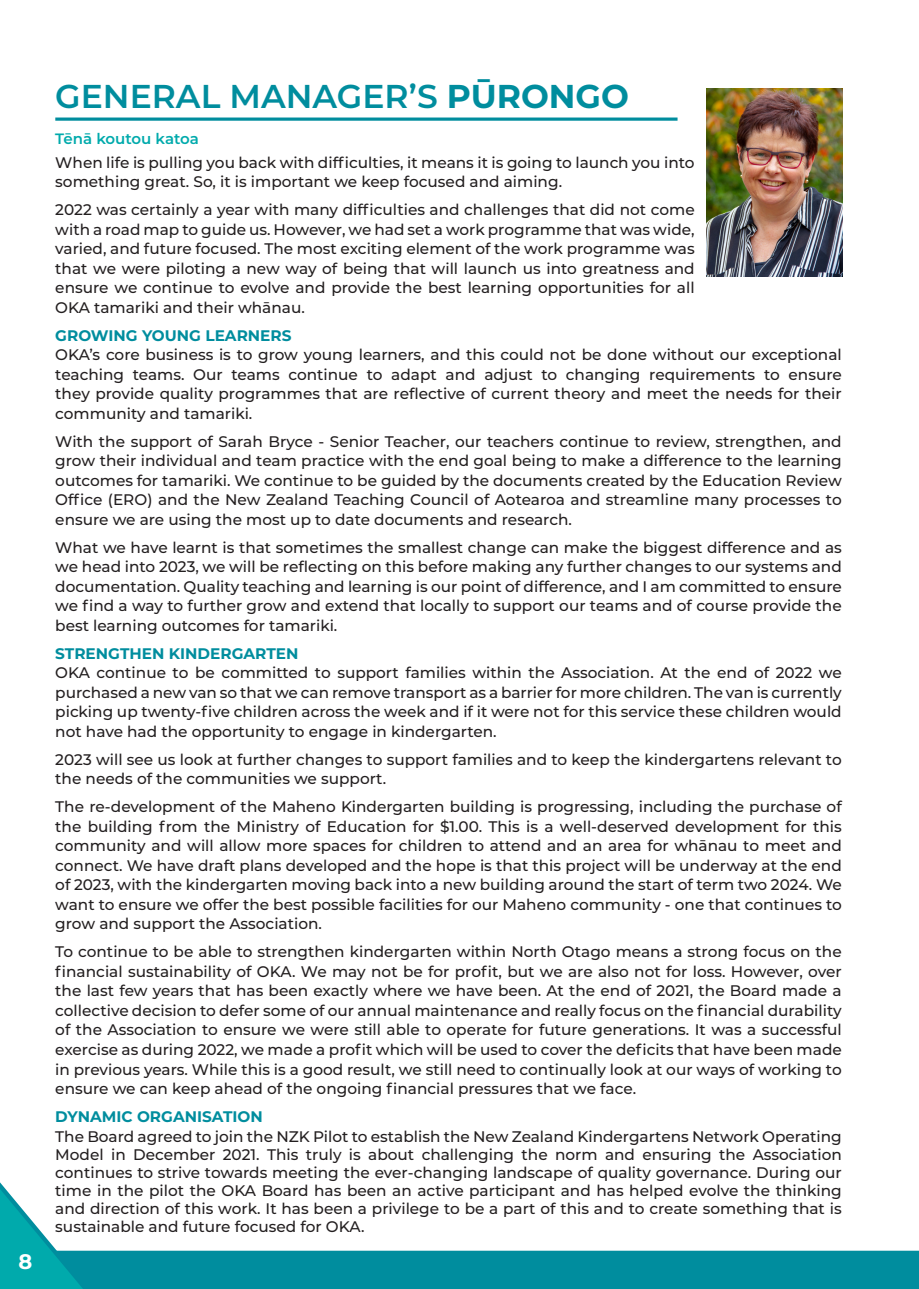
<style>
.page{position:relative;width:919px;height:1289px;background:#fff}
.page>*{position:absolute;margin:0;border:0;box-sizing:border-box;transform-origin:0 0}
.Title_7{font:600 33px "Montserrat";color:#008d9e}
.t1{font:700 21px "Montserrat";color:#fff}
.Body_Text{font:500 15.3px/19.5px "Montserrat";color:#231f20;text-align:justify}
.Body_Text-2{font:700 15.3px "Montserrat";color:#008d9e}
.Title_3{font:600 15px "Montserrat";letter-spacing:-.005em;color:#00aaac}
.s1{font-weight:700}
</style>
<div class="page">
<svg style="left:0;top:1182px;width:918px;height:106px"></svg>
<img style="left:706px;top:89px;width:136px;height:187px">
<svg style="left:55px;top:117px;width:622px;height:4px;background:#33a3b1"></svg>
<p class="t1" style="left:19px;top:1246px;width:15px">8</p>
<p class="Title_7" style="left:55px;top:73px;width:575px">GENERAL MANAGER’S <span class="s1">PŪRONGO</span></p>
<p class="Title_3" style="left:55px;top:128px;width:145px">Tēnā koutou katoa</p>
<p class="Body_Text" style="left:55px;top:152px;width:640px">When life is pulling you back with difficulties, it means it is going to launch you into something great. So, it is important we keep focused and aiming.</p>
<p class="Body_Text" style="left:55px;top:199px;width:641px">2022 was certainly a year with many difficulties and challenges that did not come with a road map to guide us. However, we had set a work programme that was wide, varied, and future focused. The most exciting element of the work programme was that we were piloting a new way of being that will launch us into greatness and ensure we continue to evolve and provide the best learning opportunities for all OKA tamariki and their whānau.</p>
<p class="Body_Text-2" style="left:55px;top:324px;width:238px">GROWING YOUNG LEARNERS</p>
<p class="Body_Text" style="left:55px;top:344px;width:788px">OKA’s core business is to grow young learners, and this could not be done without our exceptional teaching teams. Our teams continue to adapt and adjust to changing requirements to ensure they provide quality programmes that are reflective of current theory and meet the needs for their community and tamariki.</p>
<p class="Body_Text" style="left:55px;top:431px;width:788px">With the support of Sarah Bryce - Senior Teacher, our teachers continue to review, strengthen, and grow their individual and team practice with the end goal being to make a difference to the learning outcomes for tamariki. We continue to be guided by the documents created by the Education Review Office (ERO) and the New Zealand Teaching Council of Aotearoa and streamline many processes to ensure we are using the most up to date documents and research.</p>
<p class="Body_Text" style="left:55px;top:537px;width:788px">What we have learnt is that sometimes the smallest change can make the biggest difference and as we head into 2023, we will be reflecting on this before making any further changes to our systems and documentation. Quality teaching and learning is our point of difference, and I am committed to ensure we find a way to further grow and extend that locally to support our teams and of course provide the best learning outcomes for tamariki.</p>
<p class="Body_Text-2" style="left:55px;top:642px;width:245px">STRENGTHEN KINDERGARTEN</p>
<p class="Body_Text" style="left:55px;top:662px;width:788px">OKA continue to be committed to support families within the Association. At the end of 2022 we purchased a new van so that we can remove transport as a barrier for more children. The van is currently picking up twenty-five children across the week and if it were not for this service these children would not have had the opportunity to engage in kindergarten.</p>
<p class="Body_Text" style="left:55px;top:749px;width:787px">2023 will see us look at further changes to support families and to keep the kindergartens relevant to the needs of the communities we support.</p>
<p class="Body_Text" style="left:55px;top:796px;width:788px">The re-development of the Maheno Kindergarten building is progressing, including the purchase of the building from the Ministry of Education for $1.00. This is a well-deserved development for this community and will allow more spaces for children to attend and an area for whānau to meet and connect. We have draft plans developed and the hope is that this project will be underway at the end of 2023, with the kindergarten moving back into a new building around the start of term two 2024. We want to ensure we offer the best possible facilities for our Maheno community - one that continues to grow and support the Association.</p>
<p class="Body_Text" style="left:55px;top:941px;width:788px">To continue to be able to strengthen kindergarten within North Otago means a strong focus on the financial sustainability of OKA. We may not be for profit, but we are also not for loss. However, over the last few years that has been exactly where we have been. At the end of 2021, the Board made a collective decision to defer some of our annual maintenance and really focus on the financial durability of the Association to ensure we were still able to operate for future generations. It was a successful exercise as during 2022, we made a profit which will be used to cover the deficits that have been made in previous years. While this is a good result, we still need to continually look at our ways of working to ensure we can keep ahead of the ongoing financial pressures that we face.</p>
<p class="Body_Text-2" style="left:55px;top:1105px;width:209px">DYNAMIC ORGANISATION</p>
<p class="Body_Text" style="left:55px;top:1126px;width:788px;line-height:18px">The Board agreed to join the NZK Pilot to establish the New Zealand Kindergartens Network Operating Model in December 2021. This truly is about challenging the norm and ensuring the Association continues to strive towards meeting the ever-changing landscape of quality governance. During our time in the pilot the OKA Board has been an active participant and has helped evolve the thinking and direction of this work. It has been a privilege to be a part of this and to create something that is sustainable and future focused for OKA.</p>
</div>
